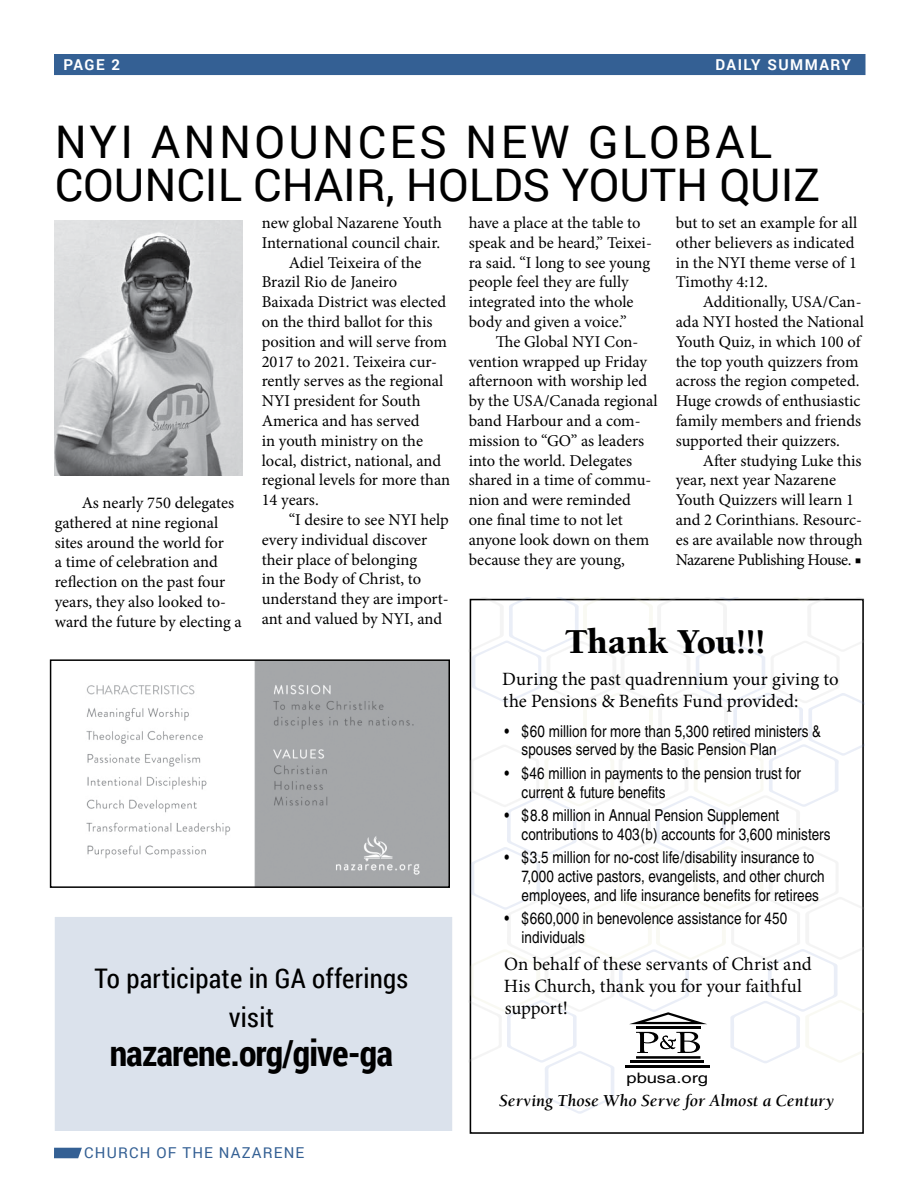
<style>
.page{position:relative;width:918px;height:1188px;background:#fff}
.page>*{position:absolute;margin:0;border:0;box-sizing:border-box;transform-origin:0 0}
.t1{font:45px/43.5px "Roboto";color:#000}
.t2{font:700 36px "Roboto Condensed";letter-spacing:-.025em;color:#000}
.t3{font:900 36px "Berkeley";letter-spacing:-.005em;color:#000}
.t4{font:27px/39px "Roboto Condensed";letter-spacing:.01em;color:#000;text-align:center}
.t5{font:18.75px/21.9px "Minion Pro";color:#000}
.t6{font:italic 700 17.25px "Berkeley";letter-spacing:-.005em;color:#000}
.t7{font:16.5px/19.8px "Minion Pro";color:#000}
.t8{font:condensed 16.5px/18.8px "Helvetica";letter-spacing:.005em;color:#000}
.t9{font:15px "Roboto";letter-spacing:.075em;color:#346094}
.t10{font:700 15px "Roboto";letter-spacing:.1em;color:#fff}
.t11{font:14.4px "Helvetica";color:#000;scale:1.28 1}
</style>
<div class="page">
<div style="left:54px;top:54px;width:811px;height:21px;background:#346094"></div>
<div style="left:55px;top:917px;width:397px;height:214px;background:#dbe2ec"></div>
<svg style="left:54px;top:1148px;width:28px;height:10px"></svg>
<svg style="left:469px;top:598px;width:396px;height:516px"></svg>
<img style="left:54px;top:221px;width:189px;height:254px">
<img style="left:86px;top:662px;width:361px;height:223px">
<div style="left:50px;top:659px;width:400px;height:229px;border:2px solid #000"></div>
<p class="t10" style="left:63px;top:55px;width:58px">PAGE 2</p>
<p class="t10" style="left:715px;top:55px;width:137px">DAILY SUMMARY</p>
<h1 class="t1" style="left:55px;top:119px;width:767px">NYI ANNOUNCES NEW GLOBAL<br>COUNCIL CHAIR, HOLDS YOUTH QUIZ</h1>
<p class="t7" style="left:469px;top:213px;width:185px">have a place at the table to speak and be heard,” Teixei&shy;ra said. “I long to see young people feel they are fully integrated into the whole body and given a voice.”</p>
<p class="t7" style="left:469px;top:332px;width:190px;text-indent:27px">The Global NYI Con&shy;vention wrapped up Friday afternoon with worship led by the USA/Canada regional band Harbour and a com&shy;mission to “GO” as leaders into the world. Delegates shared in a time of commu&shy;nion and were reminded one final time to not let anyone look down on them because they are young,</p>
<p class="t7" style="left:262px;top:213px;width:182px">new global Nazarene Youth</p>
<p class="t7" style="left:262px;top:233px;width:180px">International council chair.</p>
<p class="t7" style="left:289px;top:253px;width:134px">Adiel Teixeira of the</p>
<p class="t7" style="left:262px;top:272px;width:137px">Brazil Rio de Janeiro</p>
<p class="t7" style="left:262px;top:292px;width:186px">Baixada District was elected</p>
<p class="t7" style="left:262px;top:312px;width:172px">on the third ballot for this</p>
<p class="t7" style="left:262px;top:332px;width:187px">position and will serve from</p>
<p class="t7" style="left:262px;top:352px;width:177px">2017 to 2021. Teixeira cur-</p>
<p class="t7" style="left:262px;top:371px;width:183px">rently serves as the regional</p>
<p class="t7" style="left:262px;top:391px;width:160px">NYI president for South</p>
<p class="t7" style="left:262px;top:411px;width:159px">America and has served</p>
<p class="t7" style="left:262px;top:431px;width:163px">in youth ministry on the</p>
<p class="t7" style="left:262px;top:451px;width:181px">local, district, national, and</p>
<p class="t7" style="left:262px;top:470px;width:190px">regional levels for more than</p>
<p class="t7" style="left:262px;top:490px;width:59px">14 years.</p>
<p class="t7" style="left:289px;top:510px;width:162px">“I desire to see NYI help</p>
<p class="t7" style="left:262px;top:530px;width:167px">every individual discover</p>
<p class="t7" style="left:262px;top:550px;width:157px">their place of belonging</p>
<p class="t7" style="left:262px;top:569px;width:161px">in the Body of Christ, to</p>
<p class="t7" style="left:262px;top:589px;width:189px">understand they are import-</p>
<p class="t7" style="left:262px;top:609px;width:182px">ant and valued by NYI, and</p>
<p class="t7" style="left:676px;top:213px;width:183px">but to set an example for all other believers as indicated in the NYI theme verse of 1<br>Timothy 4:12.</p>
<p class="t7" style="left:676px;top:292px;width:190px;text-indent:27px">Additionally, USA/Can&shy;ada NYI hosted the National<br>Youth Quiz, in which 100 of the top youth quizzers from across the region competed.<br>Huge crowds of enthusiastic family members and friends supported their quizzers.</p>
<p class="t7" style="left:676px;top:451px;width:188px;text-indent:27px">After studying Luke this year, next year Nazarene<br>Youth Quizzers will learn 1 and 2 Corinthians. Resourc&shy;es are available now through<br>Nazarene Publishing House. ■</p>
<p class="t7" style="left:55px;top:493px;width:189px;text-indent:27px">As nearly 750 delegates gathered at nine regional sites around the world for<br>a time of celebration and reflection on the past four years, they also looked to&shy;ward the future by electing a</p>
<h2 class="t3" style="left:565px;top:622px;width:202px">Thank You!!!</h2>
<h3 class="t4" style="left:95px;top:958px;width:315px">To participate in GA offerings visit</h3>
<h2 class="t2" style="left:110px;top:1028px;width:285px">nazarene.org/give-ga</h2>
<p class="t9" style="left:84px;top:1143px;width:221px">CHURCH OF THE NAZARENE</p>
<p class="t5" style="left:502px;top:669px;width:338px">During the past quadrennium your giving to the Pensions &amp; Benefits Fund provided:</p>
<p class="t8" style="left:522px;top:721px;width:301px;text-indent:-17px">• $60 million for more than 5,300 retired ministers &amp; spouses served by the Basic Pension Plan</p>
<p class="t8" style="left:522px;top:764px;width:281px;text-indent:-17px">• $46 million in payments to the pension trust for current &amp; future benefits</p>
<p class="t8" style="left:522px;top:806px;width:310px;text-indent:-17px">• $8.8 million in Annual Pension Supplement contributions to 403(b) accounts for 3,600 ministers</p>
<p class="t8" style="left:522px;top:848px;width:305px;text-indent:-17px">• $3.5 million for no-cost life/disability insurance to<br>7,000 active pastors, evangelists, and other church employees, and life insurance benefits for retirees</p>
<p class="t8" style="left:522px;top:909px;width:267px;text-indent:-17px">• $660,000 in benevolence assistance for 450 individuals</p>
<p class="t5" style="left:504px;top:953px;width:309px">On behalf of these servants of Christ and<br>His Church, thank you for your faithful support!</p>
<p class="t11" style="left:627px;top:1069px;width:65px">pbusa.org</p>
<p class="t6" style="left:499px;top:1092px;width:336px">Serving Those Who Serve for Almost a Century</p>
</div>
